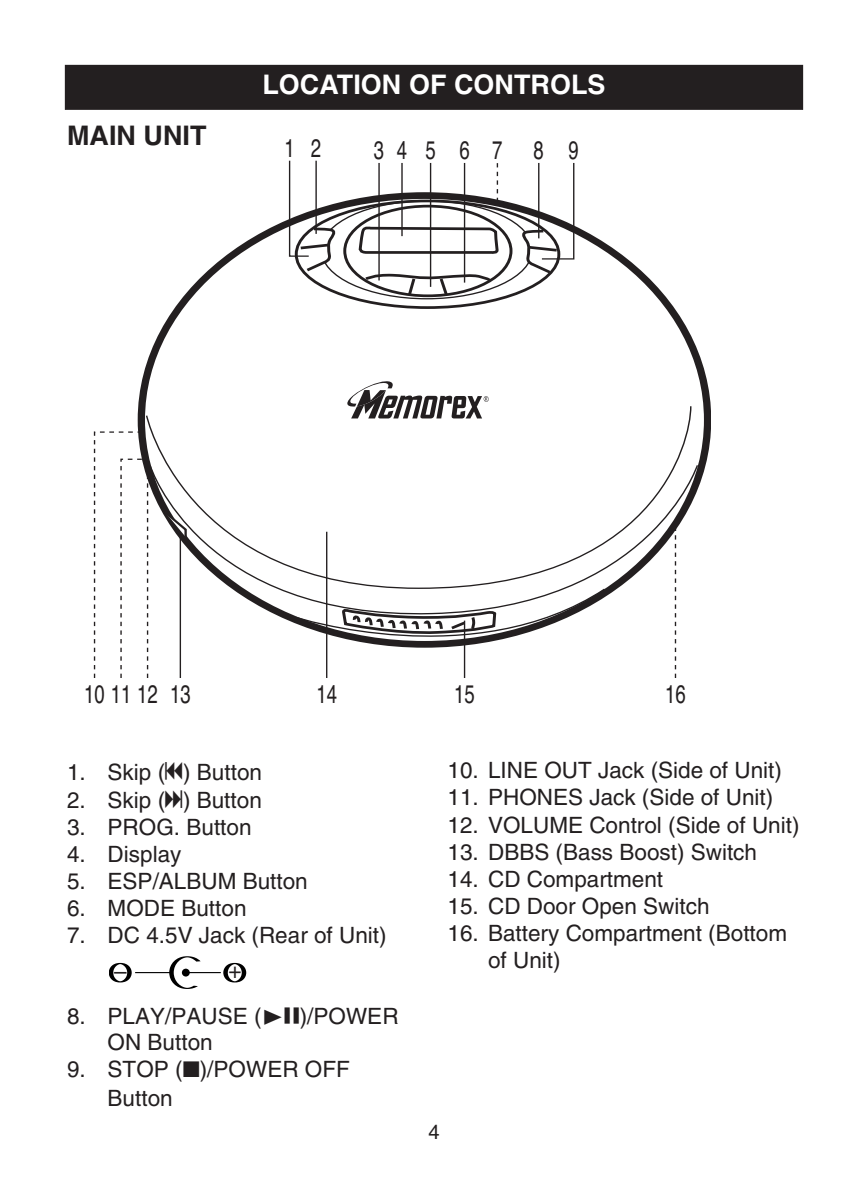
<style>
.page{position:relative;width:868px;height:1187px;background:#fff}
.page>*{position:absolute;margin:0;border:0;box-sizing:border-box;transform-origin:0 0}
.t1{font:700 27px "Helvetica";color:#fff}
.t2{font:700 27px "Helvetica";color:#231f20}
.t3{font:condensed 25.43px "Helvetica";color:#231f20;scale:.89 1}
.t4{font:22.5px/26.6px "Helvetica";color:#231f20}
.t5{font:20.25px "Helvetica";color:#231f20}
.s1{font-family:"Treasure Chest"}
</style>
<div class="page">
<div style="left:65px;top:65px;width:737px;height:44px;background:#231f20"></div>
<div style="left:65px;top:65px;width:738px;height:45px;border:1px solid #231f20"></div>
<svg style="left:347px;top:381px;width:141px;height:24px"></svg>
<div style="left:343px;top:205px;width:169px;height:92px;border:3px solid #231f20;border-radius:50%"></div>
<svg style="left:363px;top:274px;width:131px;height:24px"></svg>
<svg style="left:357px;top:227px;width:143px;height:28px"></svg>
<svg style="left:294px;top:619px;width:270px;height:55px"></svg>
<svg style="left:179px;top:465px;width:519px;height:154px"></svg>
<svg style="left:145px;top:405px;width:547px;height:184px"></svg>
<svg style="left:288px;top:160px;width:47px;height:114px"></svg>
<hr style="left:378px;top:163px;width:1px;height:117px;background:#231f20">
<hr style="left:401px;top:163px;width:1px;height:73px;background:#231f20">
<hr style="left:430px;top:163px;width:1px;height:124px;background:#231f20">
<hr style="left:464px;top:163px;width:1px;height:119px;background:#231f20">
<hr style="left:464px;top:620px;width:1px;height:58px;background:#231f20">
<svg style="left:496px;top:163px;width:2px;height:39px"></svg>
<hr style="left:326px;top:531px;width:1px;height:147px;background:#231f20">
<hr style="left:180px;top:531px;width:1px;height:147px;background:#231f20">
<svg style="left:674px;top:527px;width:2px;height:151px"></svg>
<svg style="left:93px;top:431px;width:55px;height:247px"></svg>
<svg style="left:522px;top:162px;width:53px;height:114px"></svg>
<svg style="left:162px;top:509px;width:26px;height:30px"></svg>
<svg style="left:167px;top:956px;width:37px;height:33px"></svg>
<div style="left:182px;top:968px;width:8px;height:8px;background:#000;border-radius:50%"></div>
<hr style="left:135px;top:971px;width:35px;height:2px;background:#000">
<hr style="left:187px;top:971px;width:34px;height:2px;background:#000">
<div style="left:110px;top:962px;width:20px;height:20px;border:2px solid #000;border-radius:50%"></div>
<div style="left:224px;top:962px;width:21px;height:20px;border:2px solid #000;border-radius:50%"></div>
<p class="t2" style="left:67px;top:125px;width:141px">MAIN UNIT</p>
<p class="t1" style="left:262px;top:74px;width:345px">LOCATION OF CONTROLS</p>
<p class="t3" style="left:311px;top:133px;width:13px">2</p>
<p class="t3" style="left:374px;top:135px;width:146px">345 67</p>
<p class="t3" style="left:533px;top:135px;width:52px">8 9</p>
<p class="t3" style="left:84px;top:679px;width:121px">10 11 12 13</p>
<p class="t3" style="left:316px;top:679px;width:25px">14</p>
<p class="t3" style="left:454px;top:679px;width:25px">15</p>
<p class="t3" style="left:665px;top:679px;width:25px">16</p>
<p class="t4" style="left:67px;top:761px;width:196px">1. Skip (<span class="s1">o</span>) Button</p>
<p class="t4" style="left:67px;top:789px;width:196px">2. Skip (<span class="s1">n</span>) Button</p>
<p class="t4" style="left:67px;top:815px;width:186px">3. PROG. Button</p>
<p class="t4" style="left:67px;top:842px;width:116px">4. Display</p>
<p class="t4" style="left:67px;top:869px;width:242px">5. ESP/ALBUM Button</p>
<p class="t4" style="left:67px;top:896px;width:181px">6. MODE Button</p>
<p class="t4" style="left:67px;top:923px;width:321px">7. DC 4.5V Jack (Rear of Unit)</p>
<p class="t4" style="left:114px;top:959px;width:14px">–</p>
<p class="t4" style="left:228px;top:958px;width:15px">+</p>
<p class="t4" style="left:108px;top:1004px;width:292px;text-indent:-40px">8. PLAY/PAUSE (<span class="s1">®p</span>)/POWER<br>ON Button</p>
<p class="t4" style="left:108px;top:1057px;width:244px;line-height:28.8px;text-indent:-41px">9. STOP (■)/POWER OFF<br>Button</p>
<p class="t4" style="left:447px;top:759px;width:336px">10. LINE OUT Jack (Side of Unit)</p>
<p class="t4" style="left:447px;top:786px;width:327px">11. PHONES Jack (Side of Unit)</p>
<p class="t4" style="left:447px;top:813px;width:353px">12. VOLUME Control (Side of Unit)</p>
<p class="t4" style="left:447px;top:840px;width:311px">13. DBBS (Bass Boost) Switch</p>
<p class="t4" style="left:447px;top:867px;width:217px">14. CD Compartment</p>
<p class="t4" style="left:447px;top:894px;width:263px">15. CD Door Open Switch</p>
<p class="t4" style="left:488px;top:921px;width:300px;text-indent:-40px">16. Battery Compartment (Bottom of Unit)</p>
<p class="t5" style="left:428px;top:1124px;width:13px">4</p>
</div>
